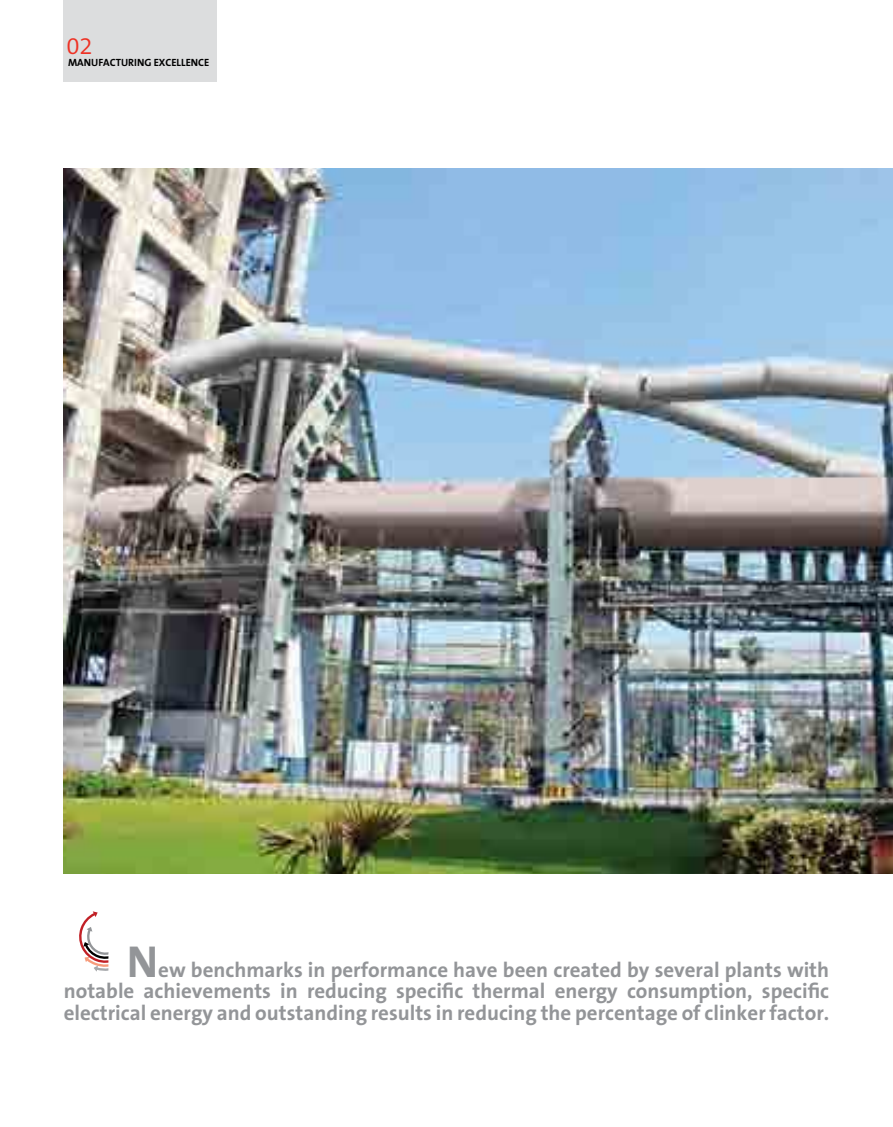
<style>
.page{position:relative;width:893px;height:1127px;background:#fff}
.page>*{position:absolute;margin:0;border:0;box-sizing:border-box;transform-origin:0 0}
.t1{font:300 24px "The Sans B4";color:#ee3124}
.t2{font:700 21px/21.8px "The Sans B7";color:#939598;text-align:justify}
.t3{font:700 10.5px "The Sans B7";color:#000}
.s1{font-size:45px}
</style>
<div class="page">
<img style="left:64px;top:169px;width:829px;height:705px">
<div style="left:64px;top:0;width:153px;height:81px;background:#dcddde"></div>
<svg style="left:79px;top:911px;width:30px;height:61px"></svg>
<p class="t1" style="left:66px;top:34px;width:28px">02</p>
<p class="t3" style="left:68px;top:57px;width:17px">Manufacturing</p>
<p class="t3" style="left:154px;top:57px;width:7px">excellence</p>
<p class="t2" style="left:64px;top:960px;width:767px;text-indent:63px"><span class="s1">N</span>ew benchmarks in performance have been created by several plants with notable achievements in reducing specific thermal energy consumption, specific electrical energy and outstanding results in reducing the percentage of clinker factor.</p>
</div>
